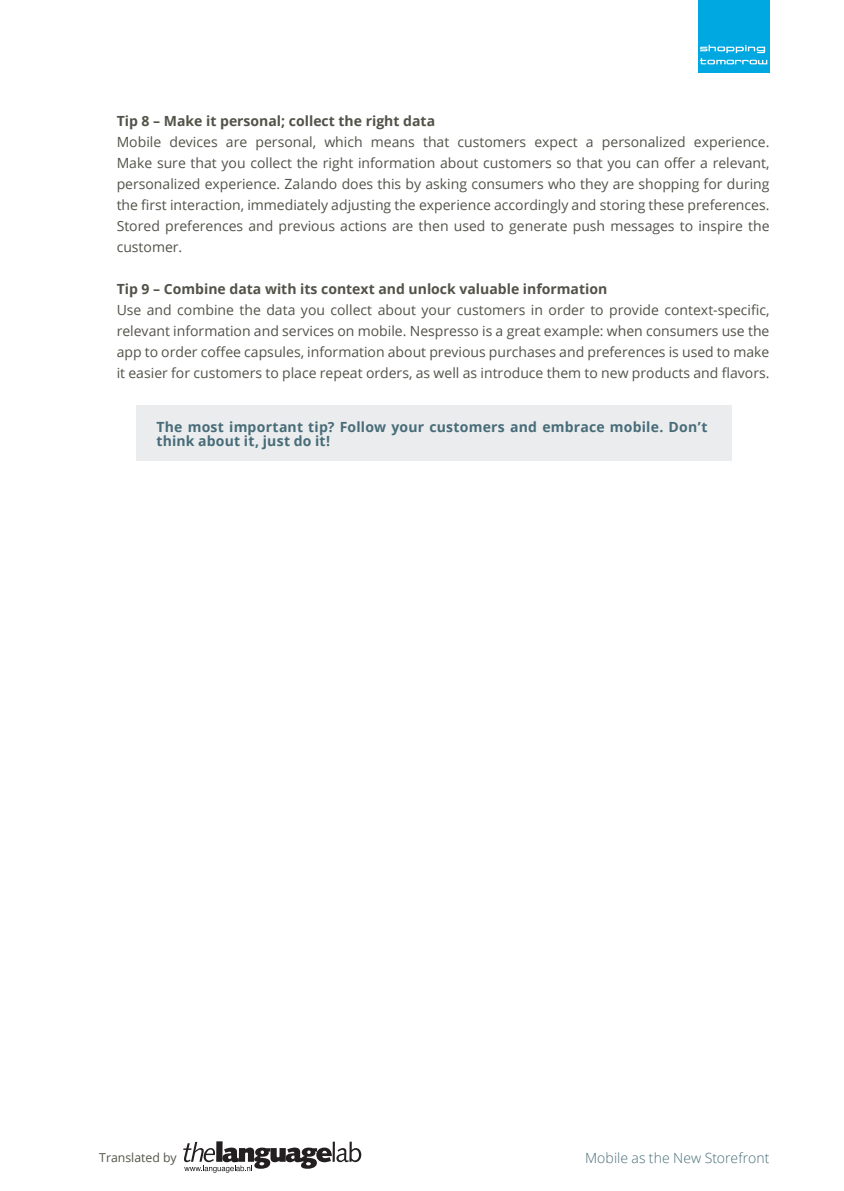
<style>
.page{position:relative;width:844px;height:1191px;background:#fff}
.page>*{position:absolute;margin:0;border:0;box-sizing:border-box;transform-origin:0 0}
.t1{font:14px/21px "Open Sans";color:#535249;text-align:justify}
.t2{font:700 14px "Open Sans";color:#535249}
._2019_Kader_kopje{font:700 14px/14px "Open Sans";letter-spacing:.015em;color:#476c78}
.t3{font:300 14px "Open Sans";letter-spacing:.005em;color:#476c78}
.t4{font:12.25px "Open Sans";color:#535249}
</style>
<div class="page">
<div style="left:697px;top:0;width:72px;height:72px;background:#00a8e2"></div>
<svg style="left:700px;top:45px;width:67px;height:19px"></svg>
<div style="left:136px;top:405px;width:596px;height:56px;background:#ebecee"></div>
<svg style="left:183px;top:1141px;width:178px;height:31px"></svg>
<p class="t2" style="left:117px;top:111px;width:320px">Tip 8 – Make it personal; collect the right data</p>
<p class="t1" style="left:117px;top:131px;width:654px">Mobile devices are personal, which means that customers expect a personalized experience.<br>Make sure that you collect the right information about customers so that you can offer a relevant, personalized experience. Zalando does this by asking consumers who they are shopping for during the first interaction, immediately adjusting the experience accordingly and storing these preferences.<br>Stored preferences and previous actions are then used to generate push messages to inspire the customer.</p>
<p class="t2" style="left:117px;top:279px;width:492px">Tip 9 – Combine data with its context and unlock valuable information</p>
<p class="t1" style="left:117px;top:299px;width:654px">Use and combine the data you collect about your customers in order to provide context-specific, relevant information and services on mobile. Nespresso is a great example: when consumers use the app to order coffee capsules, information about previous purchases and preferences is used to make it easier for customers to place repeat orders, as well as introduce them to new products and flavors.</p>
<p class="_2019_Kader_kopje" style="left:156px;top:419px;width:552px">The most important tip? Follow your customers and embrace mobile. Don’t think about it, just do it!</p>
<p class="t4" style="left:99px;top:1149px;width:79px">Translated by</p>
<p class="t3" style="left:585px;top:1148px;width:186px">Mobile as the New Storefront</p>
</div>
